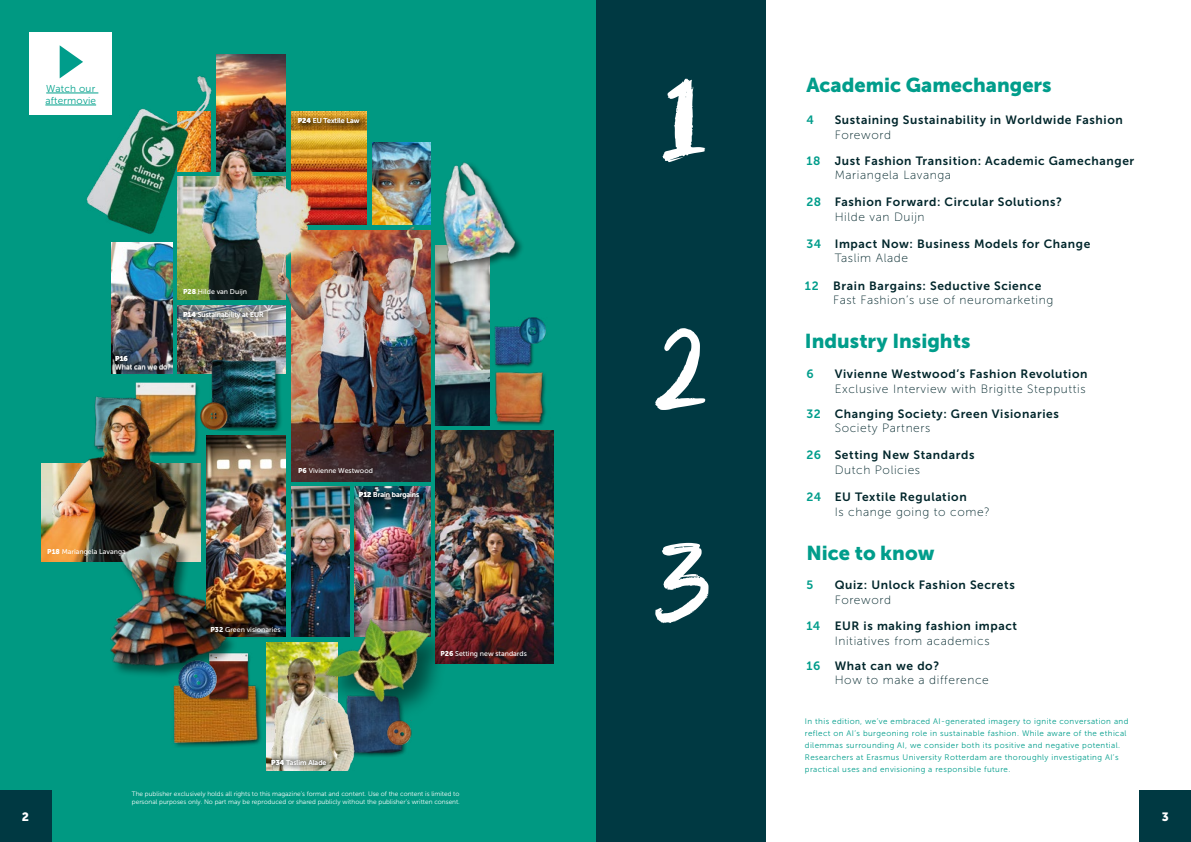
<style>
.page{position:relative;width:1191px;height:842px;background:#fff}
.page>*{position:absolute;margin:0;border:0;box-sizing:border-box;transform-origin:0 0}
.t1{font:20px "Museo Sans 900";color:#009d8b}
.t2{font:12px "Museo Sans 700";letter-spacing:.05em;color:#00262b}
.t3{font:12px "Museo Sans 100";letter-spacing:.05em;color:#00262b}
.t4{font:12px "Museo Sans 700";color:#009d8b}
.t5{font:12px "Museo Sans 900";color:#fff}
.t6{font:10px/12px "Museo Sans 300";letter-spacing:.02em;color:#00a18c}
.t7{font:8px/12px "Museo Sans 300";letter-spacing:.05em;color:#009d8b}
.t8{font:7px "Museo Sans 500";color:#fff}
.t9{font:7px "Museo Sans 900";color:#fff}
.t10{font:6.5px/7.8px "Museo Sans 300";color:#fff}
.s1{font-family:"Museo Sans 900"}
.s2{color:#009d8b}
</style>
<div class="page">
<div style="left:595px;top:0;width:170px;height:842px;background:#003942"></div>
<div style="left:0;top:0;width:595px;height:842px;background:#009982"></div>
<div style="left:0;top:791px;width:51px;height:51px;background:#003942"></div>
<div style="left:1140px;top:791px;width:51px;height:51px;background:#003942"></div>
<svg style="left:655px;top:328px;width:50px;height:82px"></svg>
<svg style="left:655px;top:543px;width:53px;height:80px"></svg>
<svg style="left:662px;top:79px;width:43px;height:83px"></svg>
<img style="left:111px;top:251px;width:61px;height:99px">
<img style="left:216px;top:54px;width:69px;height:88px">
<img style="left:291px;top:112px;width:76px;height:65px">
<img style="left:291px;top:487px;width:58px;height:69px">
<img style="left:206px;top:436px;width:79px;height:187px">
<img style="left:355px;top:487px;width:75px;height:69px">
<img style="left:436px;top:430px;width:118px;height:233px">
<img style="left:178px;top:305px;width:75px;height:68px">
<img style="left:135px;top:382px;width:64px;height:12px">
<img style="left:135px;top:391px;width:25px;height:3px">
<img style="left:173px;top:685px;width:88px;height:62px">
<img style="left:200px;top:653px;width:55px;height:55px">
<img style="left:206px;top:353px;width:47px;height:77px">
<img style="left:372px;top:142px;width:58px;height:35px">
<img style="left:42px;top:394px;width:159px;height:168px">
<img style="left:436px;top:272px;width:53px;height:154px">
<img style="left:253px;top:177px;width:177px;height:304px">
<img style="left:178px;top:142px;width:107px;height:158px">
<img style="left:82px;top:69px;width:140px;height:182px">
<img style="left:486px;top:367px;width:60px;height:58px">
<img style="left:486px;top:320px;width:47px;height:47px">
<img style="left:178px;top:691px;width:38px;height:7px">
<img style="left:518px;top:318px;width:28px;height:26px">
<img style="left:198px;top:401px;width:30px;height:28px">
<img style="left:413px;top:150px;width:109px;height:122px">
<img style="left:73px;top:518px;width:172px;height:173px">
<img style="left:285px;top:556px;width:239px;height:201px">
<div style="left:110px;top:350px;width:66px;height:24px;background:#000;opacity:.75"></div>
<div style="left:295px;top:115px;width:71px;height:16px;background:#000;opacity:.75"></div>
<div style="left:208px;top:623px;width:79px;height:16px;background:#000;opacity:.75"></div>
<div style="left:356px;top:489px;width:71px;height:17px;background:#000;opacity:.75"></div>
<div style="left:178px;top:306px;width:90px;height:18px;background:#000;opacity:.75"></div>
<img style="left:266px;top:642px;width:101px;height:129px">
<div style="left:266px;top:755px;width:66px;height:16px;background:#000;opacity:.75"></div>
<div style="left:29px;top:32px;width:82px;height:82px;background:#fff"></div>
<hr style="left:46px;top:93px;width:52px;height:1px;background:#00a18c">
<hr style="left:45px;top:105px;width:51px;height:1px;background:#00a18c">
<svg style="left:60px;top:45px;width:23px;height:33px"></svg>
<p class="t6" style="left:45px;top:83px;width:52px">Watch our aftermovie</p>
<p class="t8" style="left:298px;top:117px;width:63px"><span class="s1">P24</span> EU Textile Law</p>
<p class="t8" style="left:183px;top:288px;width:65px"><span class="s1">P28</span> Hilde van Duijn</p>
<p class="t8" style="left:183px;top:311px;width:82px"><span class="s1">P14</span> Sustainability at EUR</p>
<p class="t9" style="left:115px;top:355px;width:14px">P16</p>
<p class="t8" style="left:115px;top:363px;width:57px">What can we do?</p>
<p class="t8" style="left:47px;top:548px;width:80px"><span class="s1">P18</span> Mariangela Lavanga</p>
<p class="t8" style="left:298px;top:467px;width:76px"><span class="s1">P6</span> Vivienne Westwood</p>
<p class="t8" style="left:359px;top:491px;width:62px"><span class="s1">P12</span> Brain bargains</p>
<p class="t8" style="left:210px;top:626px;width:72px"><span class="s1">P32</span> Green visionaries</p>
<p class="t8" style="left:440px;top:649px;width:88px"><span class="s1">P26</span> Setting new standards</p>
<p class="t8" style="left:271px;top:759px;width:57px"><span class="s1">P34</span> Taslim Alade</p>
<p class="t10" style="left:132px;top:790px;width:329px">The publisher exclusively holds all rights to this magazine’s format and content. Use of the content is limited to personal purposes only. No part may be reproduced or shared publicly without the publisher’s written consent.</p>
<h1 class="t1" style="left:806px;top:74px;width:247px">Academic Gamechangers</h1>
<p class="t4" style="left:806px;top:113px;width:9px">4</p>
<p class="t2" style="left:834px;top:113px;width:289px">Sustaining Sustainability in Worldwide Fashion</p>
<p class="t3" style="left:834px;top:128px;width:58px">Foreword</p>
<p class="t2" style="left:806px;top:154px;width:329px"><span class="s2">18</span> Just Fashion Transition: Academic Gamechanger</p>
<p class="t3" style="left:834px;top:169px;width:118px">Mariangela Lavanga</p>
<p class="t2" style="left:806px;top:196px;width:257px"><span class="s2">28</span> Fashion Forward: Circular Solutions?</p>
<p class="t3" style="left:834px;top:210px;width:91px">Hilde van Duijn</p>
<p class="t2" style="left:806px;top:237px;width:285px"><span class="s2">34</span> Impact Now: Business Models for Change</p>
<p class="t3" style="left:834px;top:252px;width:75px">Taslim Alade</p>
<p class="t4" style="left:805px;top:279px;width:15px">12</p>
<p class="t2" style="left:833px;top:279px;width:209px">Brain Bargains: Seductive Science</p>
<p class="t3" style="left:833px;top:293px;width:221px">Fast Fashion’s use of neuromarketing</p>
<h1 class="t1" style="left:805px;top:329px;width:167px">Industry Insights</h1>
<p class="t2" style="left:834px;top:368px;width:254px">Vivienne Westwood’s Fashion Revolution</p>
<p class="t3" style="left:834px;top:382px;width:252px">Exclusive Interview with Brigitte Stepputtis</p>
<p class="t4" style="left:806px;top:368px;width:9px">6</p>
<p class="t2" style="left:806px;top:407px;width:254px"><span class="s2">32</span> Changing Society: Green Visionaries</p>
<p class="t3" style="left:834px;top:422px;width:97px">Society Partners</p>
<p class="t2" style="left:806px;top:449px;width:170px"><span class="s2">26</span> Setting New Standards</p>
<p class="t3" style="left:834px;top:463px;width:87px">Dutch Policies</p>
<p class="t2" style="left:806px;top:490px;width:162px"><span class="s2">24</span> EU Textile Regulation</p>
<p class="t3" style="left:834px;top:505px;width:157px">Is change going to come?</p>
<h1 class="t1" style="left:806px;top:541px;width:130px">Nice to know</h1>
<p class="t4" style="left:806px;top:578px;width:8px">5</p>
<p class="t2" style="left:834px;top:578px;width:181px">Quiz: Unlock Fashion Secrets</p>
<p class="t3" style="left:834px;top:593px;width:58px">Foreword</p>
<p class="t2" style="left:806px;top:619px;width:212px"><span class="s2">14</span> EUR is making fashion impact</p>
<p class="t3" style="left:834px;top:634px;width:156px">Initiatives from academics</p>
<p class="t2" style="left:834px;top:659px;width:106px">What can we do?</p>
<p class="t3" style="left:834px;top:674px;width:156px">How to make a difference</p>
<p class="t4" style="left:806px;top:659px;width:15px">16</p>
<p class="t7" style="left:805px;top:715px;width:325px">In this edition, we’ve embraced AI-generated imagery to ignite conversation and reflect on AI’s burgeoning role in sustainable fashion. While aware of the ethical dilemmas surrounding AI, we consider both its positive and negative potential.<br>Researchers at Erasmus University Rotterdam are thoroughly investigating AI’s practical uses and envisioning a responsible future.</p>
<p class="t5" style="left:22px;top:810px;width:9px">2</p>
<p class="t5" style="left:1161px;top:810px;width:9px">3</p>
</div>
